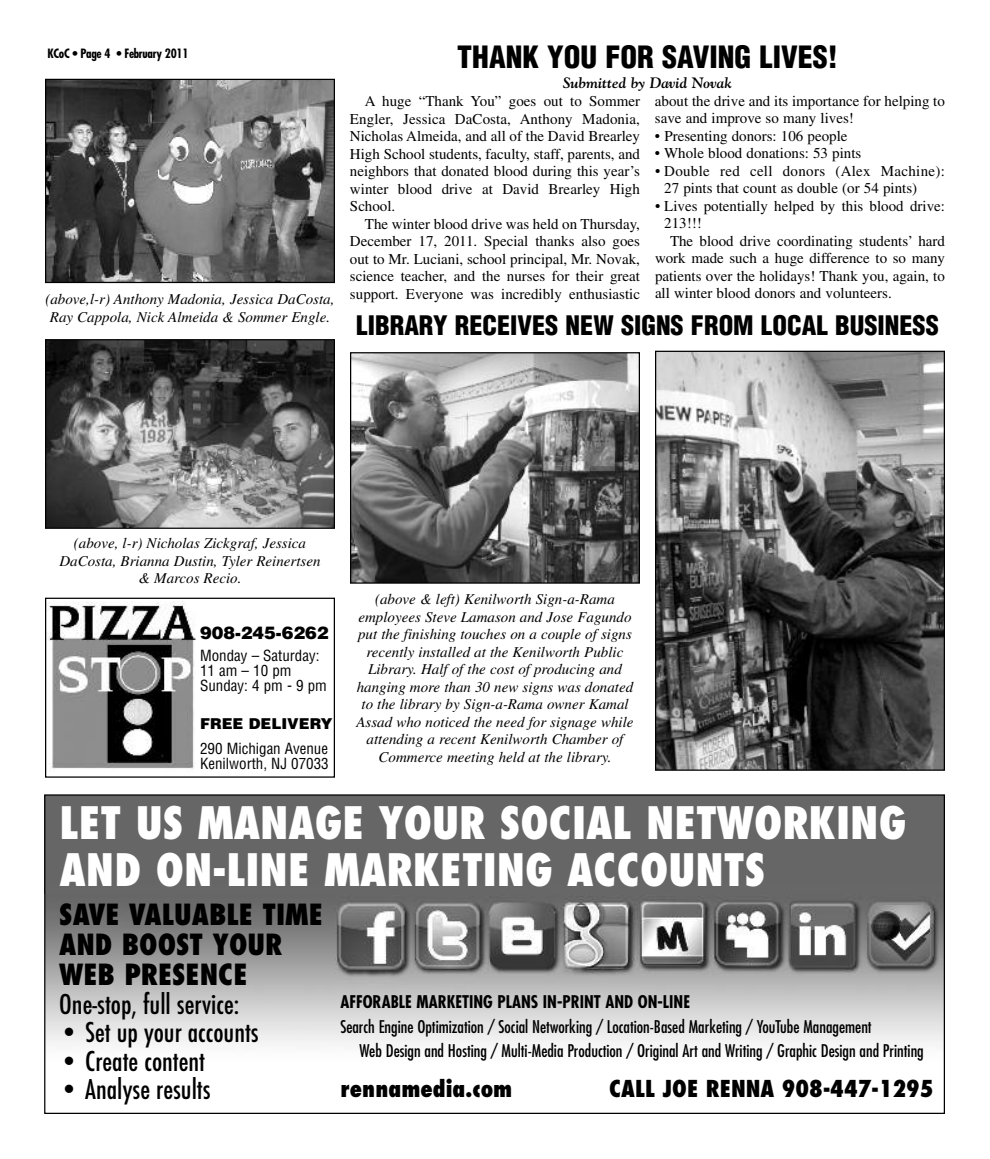
<style>
.page{position:relative;width:990px;height:1159px;background:#fff}
.page>*{position:absolute;margin:0;border:0;box-sizing:border-box;transform-origin:0 0}
.t1{font:800 condensed 43.5px/47.5px "Futura";color:#fff}
.t2{font:900 condensed 30px "Helvetica";color:#000}
.t3{font:800 condensed 28.38px/30.2px "Futura";color:#000}
.t4{font:500 condensed 26.5px "Futura";color:#000}
.t5{font:900 condensed 26.25px "Helvetica";color:#000}
.t6{font:800 condensed 22.75px "Futura";color:#000}
.t7{font:900 17.5px "Helvetica";color:#000}
.t8{font:condensed 17px/24.6px "Futura";color:#000}
.t9{font:700 condensed 17px "Futura";color:#000}
.t10{font:15px/17.5px "Times";color:#000;text-align:justify}
.t11{font:italic 15px/17.5px "Times";color:#000;text-align:center}
.t12{font:condensed 15px/15px "Helvetica";color:#000}
.t13{font:italic 700 15px "Goudy";color:#000}
.t14{font:900 15px "Helvetica";color:#000}
.t15{font:700 condensed 12.5px "Futura";letter-spacing:-.025em;color:#000}
</style>
<div class="page">
<img style="left:657px;top:353px;width:286px;height:416px">
<div style="left:655px;top:351px;width:290px;height:420px;border:1px solid #000"></div>
<img style="left:352px;top:354px;width:286px;height:228px">
<div style="left:350px;top:352px;width:290px;height:232px;border:1px solid #000"></div>
<img style="left:47px;top:601px;width:149px;height:168px">
<div style="left:45px;top:598px;width:290px;height:180px;border:1px solid #000"></div>
<img style="left:47px;top:341px;width:286px;height:186px">
<div style="left:45px;top:339px;width:290px;height:190px;border:1px solid #000"></div>
<img style="left:47px;top:81px;width:286px;height:200px">
<div style="left:45px;top:79px;width:290px;height:204px;border:1px solid #000"></div>
<div style="left:44px;top:795px;width:901px;height:99px;background:#666"></div>
<img style="left:46px;top:894px;width:897px;height:149px">
<p class="t15" style="left:48px;top:47px;width:143px">KCoC • Page 4 • February 2011</p>
<p class="t11" style="left:45px;top:292px;width:291px;text-align:left">(above,l-r) Anthony Madonia, Jessica DaCosta,<br>Ray Cappola, Nick Almeida &amp; Sommer Engle.</p>
<h2 class="t2" style="left:457px;top:40px;width:382px">THANK YOU FOR SAVING LIVES!</h2>
<p class="t13" style="left:563px;top:74px;width:170px">Submitted by David Novak</p>
<p class="t10" style="left:350px;top:94px;width:292px;text-indent:15px">A huge “Thank You” goes out to Sommer Engler, Jessica DaCosta, Anthony Madonia, Nicholas Almeida, and all of the David Brearley High School students, faculty, staff, parents, and neighbors that donated blood during this year’s winter blood drive at David Brearley High School.</p>
<p class="t10" style="left:350px;top:217px;width:292px;text-indent:15px">The winter blood drive was held on Thursday, December 17, 2011. Special thanks also goes out to Mr. Luciani, school principal, Mr. Novak, science teacher, and the nurses for their great support. Everyone was incredibly enthusiastic</p>
<p class="t10" style="left:655px;top:94px;width:292px">about the drive and its importance for helping to save and improve so many lives!</p>
<p class="t10" style="left:655px;top:129px;width:194px">• Presenting donors: 106 people</p>
<p class="t10" style="left:655px;top:146px;width:208px">• Whole blood donations: 53 pints</p>
<p class="t10" style="left:664px;top:164px;width:282px;text-indent:-9px">• Double red cell donors (Alex Machine):<br>27 pints that count as double (or 54 pints)</p>
<p class="t10" style="left:655px;top:199px;width:292px">• Lives potentially helped by this blood drive:</p>
<p class="t10" style="left:664px;top:216px;width:39px">213!!!</p>
<p class="t10" style="left:670px;top:234px;width:277px">The blood drive coordinating students’ hard</p>
<p class="t10" style="left:655px;top:251px;width:292px">work made such a huge difference to so many</p>
<p class="t10" style="left:655px;top:269px;width:292px">patients over the holidays! Thank you, again, to</p>
<p class="t10" style="left:655px;top:286px;width:238px">all winter blood donors and volunteers.</p>
<h3 class="t5" style="left:356px;top:310px;width:584px">LIBRARY RECEIVES NEW SIGNS FROM LOCAL BUSINESS</h3>
<p class="t11" style="left:59px;top:536px;width:263px">(above, l-r) Nicholas Zickgraf, Jessica<br>DaCosta, Brianna Dustin, Tyler Reinertsen &amp; Marcos Recio.</p>
<p class="t7" style="left:200px;top:622px;width:130px">908-245-6262</p>
<p class="t12" style="left:200px;top:648px;width:128px">Monday – Saturday:<br>11 am – 10 pm<br>Sunday: 4 pm - 9 pm</p>
<p class="t14" style="left:200px;top:715px;width:134px">FREE DELIVERY</p>
<p class="t12" style="left:200px;top:741px;width:130px">290 Michigan Avenue<br>Kenilworth, NJ 07033</p>
<p class="t11" style="left:356px;top:592px;width:279px">(above &amp; left) Kenilworth Sign-a-Rama employees Steve Lamason and Jose Fagundo put the finishing touches on a couple of signs recently installed at the Kenilworth Public Library. Half of the cost of producing and hanging more than 30 new signs was donated to the library by Sign-a-Rama owner Kamal Assad who noticed the need for signage while attending a recent Kenilworth Chamber of Commerce meeting held at the library.</p>
<h1 class="t1" style="left:60px;top:802px;width:848px">LET US MANAGE YOUR SOCIAL NETWORKING<br>AND ON-LINE MARKETING ACCOUNTS</h1>
<h3 class="t3" style="left:59px;top:902px;width:265px">SAVE VALUABLE TIME<br>AND BOOST YOUR<br>WEB PRESENCE</h3>
<h3 class="t4" style="left:59px;top:989px;width:182px">One-stop, full service:</h3>
<h3 class="t4" style="left:59px;top:1017px;width:201px">• Set up your accounts</h3>
<h3 class="t4" style="left:59px;top:1046px;width:147px">• Create content</h3>
<h3 class="t4" style="left:59px;top:1074px;width:153px">• Analyse results</h3>
<p class="t9" style="left:340px;top:994px;width:351px">AFFORABLE MARKETING PLANS IN-PRINT AND ON-LINE</p>
<p class="t8" style="left:360px;top:1015px;width:566px;text-indent:-19px">Search Engine Optimization / Social Networking / Location-Based Marketing / YouTube Management<br>Web Design and Hosting / Multi-Media Production / Original Art and Writing / Graphic Design and Printing</p>
<h3 class="t6" style="left:340px;top:1079px;width:173px">rennamedia.com</h3>
<h3 class="t6" style="left:609px;top:1079px;width:326px">CALL JOE RENNA 908-447-1295</h3>
</div>
